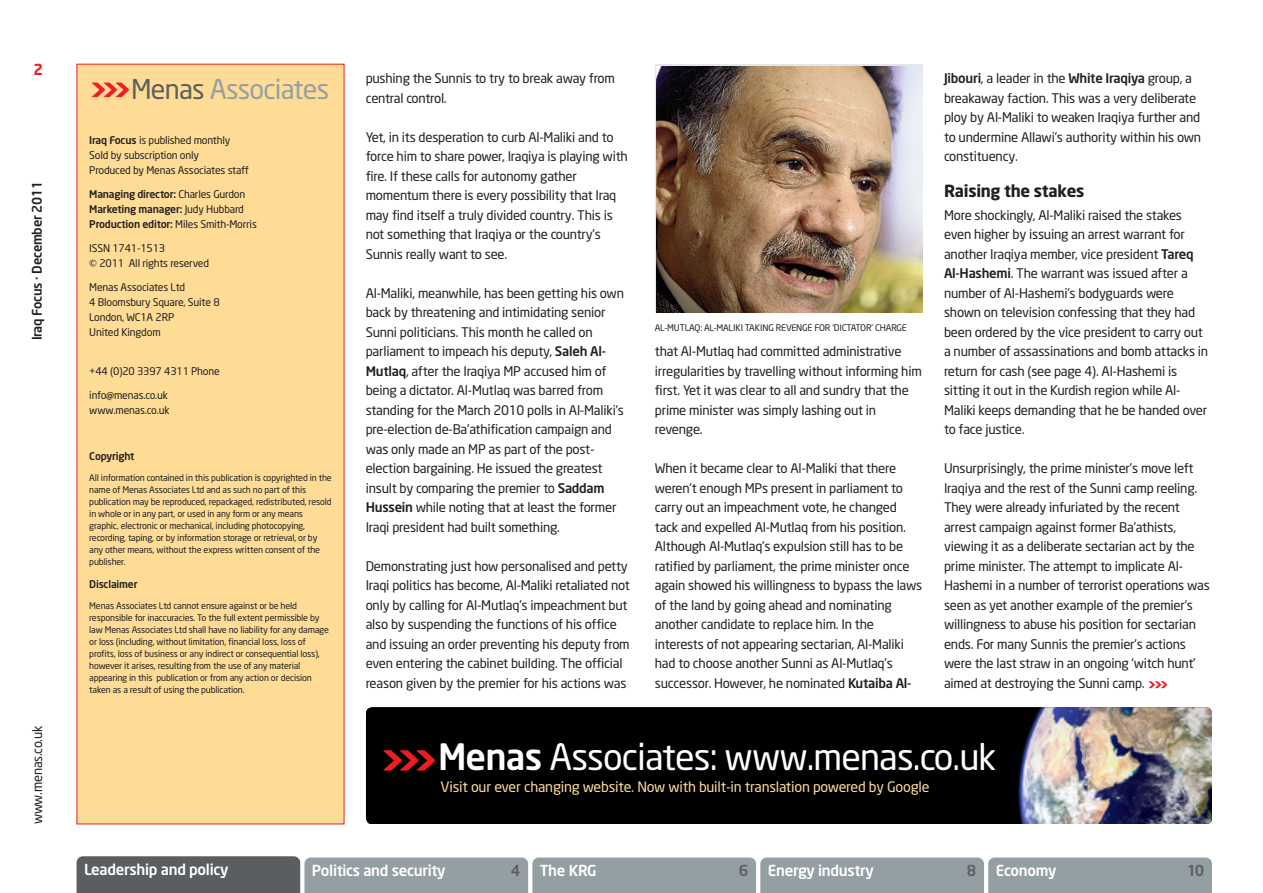
<style>
.page{position:relative;width:1263px;height:893px;background:#fff}
.page>*{position:absolute;margin:0;border:0;box-sizing:border-box;transform-origin:0 0}
.t1{font:36px "Neo Sans";letter-spacing:-.025em;color:#fff}
.t2{font:27px "Neo Sans";letter-spacing:-.03em;color:#949fa4}
.t3{font:700 16.5px "Neo Sans";letter-spacing:-.02em;color:#231f20}
.t4{font:500 15px "Neo Sans";letter-spacing:-.02em;color:#fff}
.t5{font:500 15px "Neo Sans";color:#5b5e61}
.t6{font:700 15px "Neo Sans";color:#ee1d23}
.t7{font:14.25px "Neo Sans";letter-spacing:-.015em;color:#fedc96}
.t8{font:13.2px/19.5px "Neo Sans";letter-spacing:-.02em;color:#231f20}
.t9{font:500 13.2px "Neo Sans";letter-spacing:-.02em;color:#231f20}
.t10{font:10.5px/15px "Neo Sans";letter-spacing:-.02em;color:#231f20}
.t11{font:500 10.5px/15px "Neo Sans";letter-spacing:-.02em;color:#231f20}
.t12{font:9px/12px "Neo Sans";letter-spacing:-.02em;color:#231f20}
.s1{font-weight:900;font-size:28.5px;color:#ee1d23}
.s2{color:#5b5e61}
.s3{font-weight:500}
.s4{font-weight:400}
.s5{font-weight:900;font-size:13.5px;color:#ee1d23}
.s6{font-weight:900;font-size:39.75px;color:#ee1d23}
</style>
<div class="page">
<svg style="left:77px;top:856px;width:1135px;height:37px;background:#8e979b"></svg>
<div style="left:77px;top:65px;width:267px;height:759px;background:#fedc96"></div>
<img style="left:366px;top:707px;width:846px;height:116px;border-radius:6px">
<img style="left:656px;top:66px;width:267px;height:247px">
<p class="t6" style="left:33px;top:64px;width:11px">2</p>
<p class="t9" style="left:32px;top:340px;width:161px;rotate:-90deg">Iraq Focus · December 2011</p>
<p class="t8" style="left:29px;top:824px;width:100px;rotate:-90deg">www.menas.co.uk</p>
<h2 class="t2" style="left:89px;top:78px;width:242px"><span class="s1">&gt;&gt;&gt;</span><span class="s2">Menas</span> Associates</h2>
<p class="t10" style="left:89px;top:133px;width:161px"><span class="s3">Iraq Focus</span> is published monthly<br>Sold by subscription only<br>Produced by Menas Associates staff</p>
<p class="t11" style="left:89px;top:187px;width:169px">Managing director: <span class="s4">Charles Gurdon<br></span>Marketing manager: <span class="s4">Judy Hubbard<br></span>Production editor: <span class="s4">Miles Smith-Morris</span></p>
<p class="t10" style="left:89px;top:241px;width:121px">ISSN 1741-1513<br>© 2011 All rights reserved</p>
<p class="t10" style="left:89px;top:280px;width:132px">Menas Associates Ltd<br>4 Bloomsbury Square, Suite 8<br>London, WC1A 2RP<br>United Kingdom</p>
<p class="t10" style="left:89px;top:364px;width:132px">+44 (0)20 3397 4311 Phone</p>
<p class="t10" style="left:89px;top:388px;width:82px">info@menas.co.uk www.menas.co.uk</p>
<p class="t11" style="left:89px;top:450px;width:47px">Copyright</p>
<p class="t12" style="left:89px;top:473px;width:244px">All information contained in this publication is copyrighted in the name of Menas Associates Ltd and as such no part of this publication may be reproduced, repackaged, redistributed, resold in whole or in any part, or used in any form or any means graphic, electronic or mechanical, including photocopying, recording, taping, or by information storage or retrieval, or by any other means, without the express written consent of the publisher.</p>
<p class="t11" style="left:89px;top:577px;width:50px">Disclaimer</p>
<p class="t12" style="left:89px;top:600px;width:241px">Menas Associates Ltd cannot ensure against or be held responsible for inaccuracies. To the full extent permissible by law Menas Associates Ltd shall have no liability for any damage or loss (including, without limitation, financial loss, loss of profits, loss of business or any indirect or consequential loss), however it arises, resulting from the use of any material appearing in this publication or from any action or decision taken as a result of using the publication.</p>
<p class="t8" style="left:366px;top:70px;width:251px">pushing the Sunnis to try to break away from central control.</p>
<p class="t8" style="left:366px;top:128px;width:264px">Yet, in its desperation to curb Al-Maliki and to force him to share power, Iraqiya is playing with fire. If these calls for autonomy gather momentum there is every possibility that Iraq may find itself a truly divided country. This is not something that Iraqiya or the country’s Sunnis really want to see.</p>
<p class="t8" style="left:366px;top:284px;width:260px">Al-Maliki, meanwhile, has been getting his own back by threatening and intimidating senior Sunni politicians. This month he called on parliament to impeach his deputy, <span class="s3">Saleh Al-Mutlaq</span>, after the Iraqiya MP accused him of being a dictator. Al-Mutlaq was barred from standing for the March 2010 polls in Al-Maliki’s pre-election de-Ba’athification campaign and was only made an MP as part of the post&shy;election bargaining. He issued the greatest insult by comparing the premier to <span class="s3">Saddam Hussein</span> while noting that at least the former Iraqi president had built something.</p>
<p class="t8" style="left:366px;top:557px;width:266px">Demonstrating just how personalised and petty Iraqi politics has become, Al-Maliki retaliated not only by calling for Al-Mutlaq’s impeachment but also by suspending the functions of his office and issuing an order preventing his deputy from even entering the cabinet building. The official reason given by the premier for his actions was</p>
<p class="t12" style="left:655px;top:323px;width:254px">AL-MUTLAQ: AL-MALIKI TAKING REVENGE FOR ‘DICTATOR’ CHARGE</p>
<p class="t8" style="left:655px;top:343px;width:268px">that Al-Mutlaq had committed administrative irregularities by travelling without informing him first. Yet it was clear to all and sundry that the prime minister was simply lashing out in revenge.</p>
<p class="t8" style="left:655px;top:460px;width:269px">When it became clear to Al-Maliki that there weren’t enough MPs present in parliament to carry out an impeachment vote, he changed tack and expelled Al-Mutlaq from his position.<br>Although Al-Mutlaq’s expulsion still has to be ratified by parliament, the prime minister once again showed his willingness to bypass the laws of the land by going ahead and nominating another candidate to replace him. In the interests of not appearing sectarian, Al-Maliki had to choose another Sunni as Al-Mutlaq’s successor. However, he nominated <span class="s3">Kutaiba Al-</span></p>
<p class="t8" style="left:944px;top:70px;width:259px"><span class="s3">Jibouri</span>, a leader in the <span class="s3">White Iraqiya</span> group, a breakaway faction. This was a very deliberate ploy by Al-Maliki to weaken Iraqiya further and to undermine Allawi’s authority within his own constituency.</p>
<p class="t3" style="left:944px;top:185px;width:142px">Raising the stakes</p>
<p class="t8" style="left:944px;top:206px;width:266px">More shockingly, Al-Maliki raised the stakes even higher by issuing an arrest warrant for another Iraqiya member, vice president <span class="s3">Tareq Al-Hashemi</span>. The warrant was issued after a number of Al-Hashemi’s bodyguards were shown on television confessing that they had been ordered by the vice president to carry out a number of assassinations and bomb attacks in return for cash (see page 4). Al-Hashemi is sitting it out in the Kurdish region while Al-Maliki keeps demanding that he be handed over to face justice.</p>
<p class="t8" style="left:944px;top:460px;width:267px">Unsurprisingly, the prime minister’s move left Iraqiya and the rest of the Sunni camp reeling.<br>They were already infuriated by the recent arrest campaign against former Ba’athists, viewing it as a deliberate sectarian act by the prime minister. The attempt to implicate Al-Hashemi in a number of terrorist operations was seen as yet another example of the premier’s willingness to abuse his position for sectarian ends. For many Sunnis the premier’s actions were the last straw in an ongoing ‘witch hunt’ aimed at destroying the Sunni camp. <span class="s5">&gt;&gt;&gt;</span></p>
<h1 class="t1" style="left:379px;top:743px;width:618px"><span class="s6">&gt;&gt;&gt;</span><span class="s3">Menas</span> Associates: www.menas.co.uk</h1>
<p class="t7" style="left:440px;top:781px;width:490px">Visit our ever changing website. Now with built-in translation powered by Google</p>
<p class="t4" style="left:84px;top:864px;width:146px">Leadership and policy</p>
<p class="t4" style="left:312px;top:865px;width:135px">Politics and security</p>
<p class="t5" style="left:511px;top:865px;width:11px">4</p>
<p class="t4" style="left:540px;top:865px;width:58px">The KRG</p>
<p class="t5" style="left:739px;top:865px;width:11px">6</p>
<p class="t4" style="left:768px;top:865px;width:108px">Energy industry</p>
<p class="t5" style="left:967px;top:865px;width:11px">8</p>
<p class="t4" style="left:996px;top:865px;width:62px">Economy</p>
<p class="t5" style="left:1187px;top:865px;width:19px">10</p>
</div>
